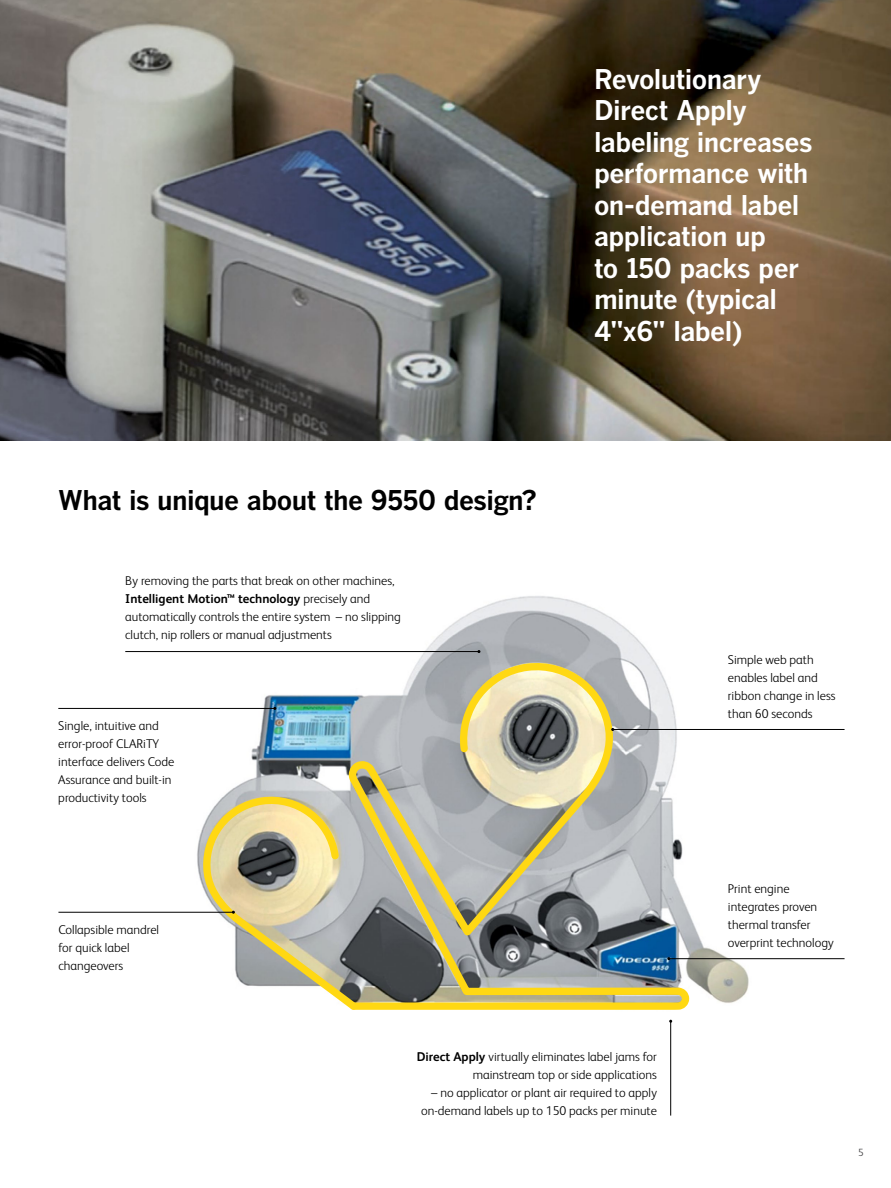
<style>
.page{position:relative;width:891px;height:1188px;background:#fff}
.page>*{position:absolute;margin:0;border:0;box-sizing:border-box;transform-origin:0 0}
.t1{font:700 27px/31.5px "Benton Gothic";letter-spacing:-.025em;color:#fff}
.t2{font:700 27px "Benton Gothic";letter-spacing:-.025em;color:#000}
.t3{font:300 12.75px/18px "FS Albert Pro";color:#000}
.t4{font:300 10.5px "FS Albert Pro";color:#414042}
.s1{font-weight:700}
</style>
<div class="page">
<img style="left:0;top:0;width:891px;height:440px">
<img style="left:189px;top:596px;width:574px;height:425px">
<svg style="left:360px;top:658px;width:261px;height:111px;background:#bdbaa6"></svg>
<svg style="left:344px;top:769px;width:346px;height:242px;background:#a7a795"></svg>
<svg style="left:350px;top:754px;width:31px;height:35px"></svg>
<hr style="left:125px;top:651px;width:354px;height:1px;background:#000">
<hr style="left:58px;top:912px;width:175px;height:1px;background:#000">
<svg style="left:202px;top:796px;width:162px;height:215px"></svg>
<hr style="left:669px;top:958px;width:176px;height:1px;background:#000">
<hr style="left:670px;top:1021px;width:1px;height:95px;background:#000">
<hr style="left:58px;top:708px;width:217px;height:1px;background:#000">
<hr style="left:613px;top:729px;width:232px;height:1px;background:#000">
<h1 class="t1" style="left:594px;top:64px;width:220px">Revolutionary<br>Direct Apply labeling increases performance with on-demand label application up<br>to 150 packs per minute (typical<br>4"x6" label)</h1>
<h1 class="t2" style="left:58px;top:485px;width:480px">What is unique about the 9550 design?</h1>
<p class="t3" style="left:125px;top:571px;width:277px">By removing the parts that break on other machines, <span class="s1">Intelligent Motion™ technology</span> precisely and automatically controls the entire system – no slipping clutch, nip rollers or manual adjustments</p>
<p class="t3" style="left:58px;top:716px;width:118px">Single, intuitive and error-proof CLARiTY interface delivers Code<br>Assurance and built-in productivity tools</p>
<p class="t3" style="left:58px;top:920px;width:102px">Collapsible mandrel for quick label changeovers</p>
<p class="t3" style="left:417px;top:1047px;width:242px;text-align:right"><span class="s1">Direct Apply</span> virtually eliminates label jams for mainstream top or side applications</p>
<p class="t3" style="left:421px;top:1083px;width:237px;text-align:right">– no applicator or plant air required to apply on-demand labels up to 150 packs per minute</p>
<p class="t3" style="left:728px;top:649px;width:109px">Simple web path enables label and ribbon change in less than 60 seconds</p>
<p class="t3" style="left:728px;top:878px;width:107px">Print engine integrates proven thermal transfer overprint technology</p>
<p class="t4" style="left:858px;top:1145px;width:7px">5</p>
</div>
